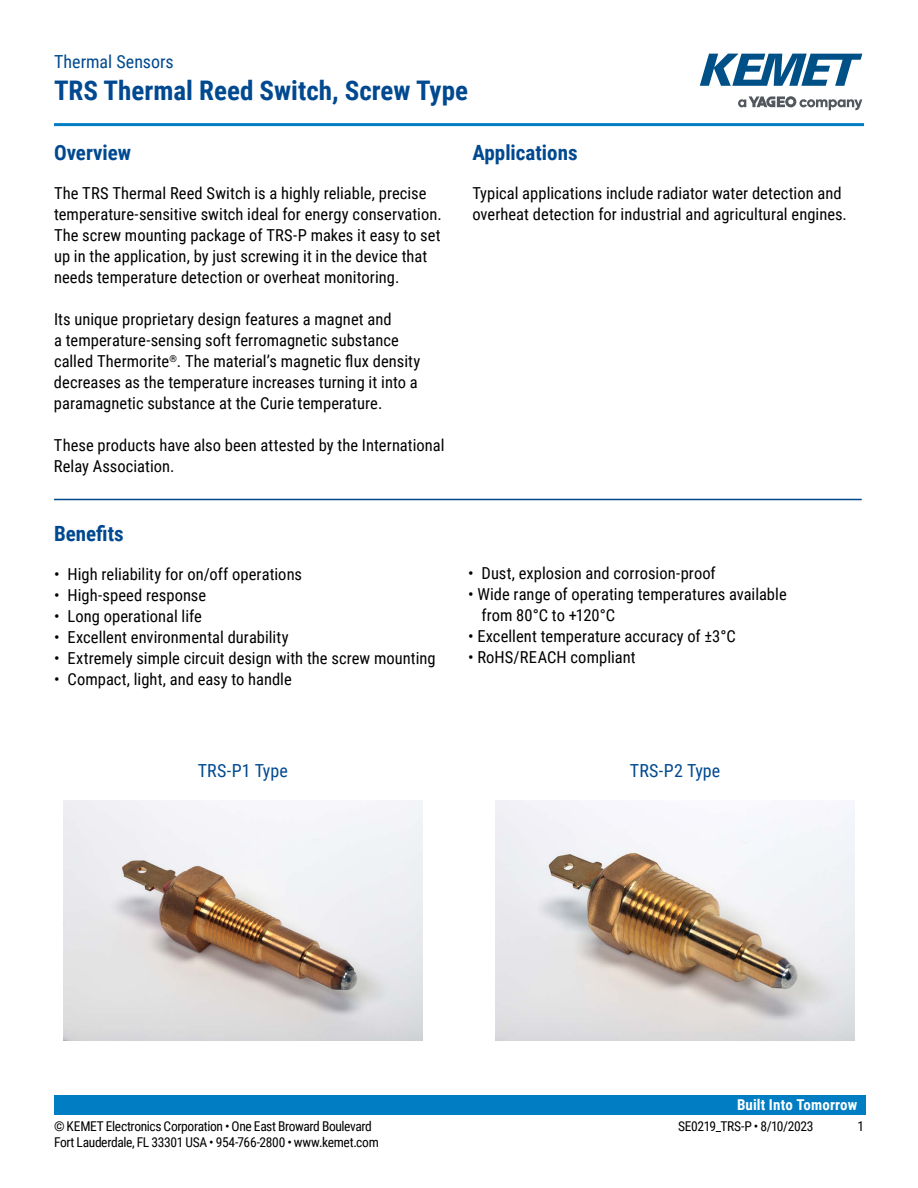
<style>
.page{position:relative;width:918px;height:1188px;background:#fff}
.page>*{position:absolute;margin:0;border:0;box-sizing:border-box;transform-origin:0 0}
.t1{font:700 27px "Roboto Condensed";color:#004990}
.t2{font:700 21px "Roboto Condensed";color:#004990}
.t3{font:18px "Roboto Condensed";letter-spacing:.005em;color:#004990}
.t4{font:16.5px/21px "Roboto Condensed";letter-spacing:.005em;color:#000}
.t5{font:700 15px "Roboto Condensed";letter-spacing:.01em;color:#fff}
.t6{font:13.5px "Roboto Condensed";letter-spacing:-.025em;color:#000}
</style>
<div class="page">
<svg style="left:738px;top:96px;width:124px;height:14px"></svg>
<svg style="left:700px;top:54px;width:162px;height:32px"></svg>
<hr style="left:54px;top:123px;width:810px;height:3px;background:#007dc3">
<div style="left:54px;top:1095px;width:811px;height:20px;background:#007dc3"></div>
<hr style="left:54px;top:499px;width:808px;height:1px;background:#004990">
<img style="left:63px;top:801px;width:359px;height:239px">
<img style="left:496px;top:801px;width:359px;height:239px">
<p class="t3" style="left:54px;top:48px;width:121px">Thermal Sensors</p>
<h1 class="t1" style="left:54px;top:71px;width:415px">TRS Thermal Reed Switch, Screw Type</h1>
<p class="t2" style="left:54px;top:138px;width:79px">Overview</p>
<p class="t4" style="left:54px;top:182px;width:389px">The TRS Thermal Reed Switch is a highly reliable, precise temperature-sensitive switch ideal for energy conservation.<br>The screw mounting package of TRS-P makes it easy to set up in the application, by just screwing it in the device that needs temperature detection or overheat monitoring.</p>
<p class="t4" style="left:54px;top:309px;width:368px">Its unique proprietary design features a magnet and<br>a temperature-sensing soft ferromagnetic substance called Thermorite<sup>®</sup>. The material’s magnetic flux density decreases as the temperature increases turning it into a paramagnetic substance at the Curie temperature.</p>
<p class="t4" style="left:54px;top:434px;width:392px">These products have also been attested by the International<br>Relay Association.</p>
<p class="t2" style="left:472px;top:138px;width:107px">Applications</p>
<p class="t4" style="left:472px;top:182px;width:376px">Typical applications include radiator water detection and overheat detection for industrial and agricultural engines.</p>
<p class="t2" style="left:54px;top:519px;width:71px">Benefits</p>
<p class="t4" style="left:54px;top:563px;width:250px">• High reliability for on/off operations</p>
<p class="t4" style="left:54px;top:584px;width:154px">• High-speed response</p>
<p class="t4" style="left:54px;top:605px;width:149px">• Long operational life</p>
<p class="t4" style="left:54px;top:626px;width:236px">• Excellent environmental durability</p>
<p class="t4" style="left:54px;top:647px;width:383px">• Extremely simple circuit design with the screw mounting</p>
<p class="t4" style="left:54px;top:668px;width:239px">• Compact, light, and easy to handle</p>
<p class="t4" style="left:468px;top:562px;width:249px">• Dust, explosion and corrosion-proof</p>
<p class="t4" style="left:481px;top:583px;width:307px;text-indent:-13px">• Wide range of operating temperatures available from 80°C to +120°C</p>
<p class="t4" style="left:468px;top:625px;width:269px">• Excellent temperature accuracy of ±3°C</p>
<p class="t4" style="left:468px;top:646px;width:169px">• RoHS/REACH compliant</p>
<p class="t3" style="left:198px;top:758px;width:92px">TRS-P1 Type</p>
<p class="t3" style="left:630px;top:758px;width:92px">TRS-P2 Type</p>
<p class="t5" style="left:737px;top:1094px;width:122px">Built Into Tomorrow</p>
<p class="t6" style="left:54px;top:1116px;width:319px">© KEMET Electronics Corporation • One East Broward Boulevard</p>
<p class="t6" style="left:678px;top:1116px;width:137px">SE0219_TRS-P • 8/10/2023</p>
<p class="t6" style="left:857px;top:1116px;width:8px">1</p>
<p class="t6" style="left:54px;top:1133px;width:326px">Fort Lauderdale, FL 33301 USA • 954-766-2800 • www.kemet.com</p>
</div>
